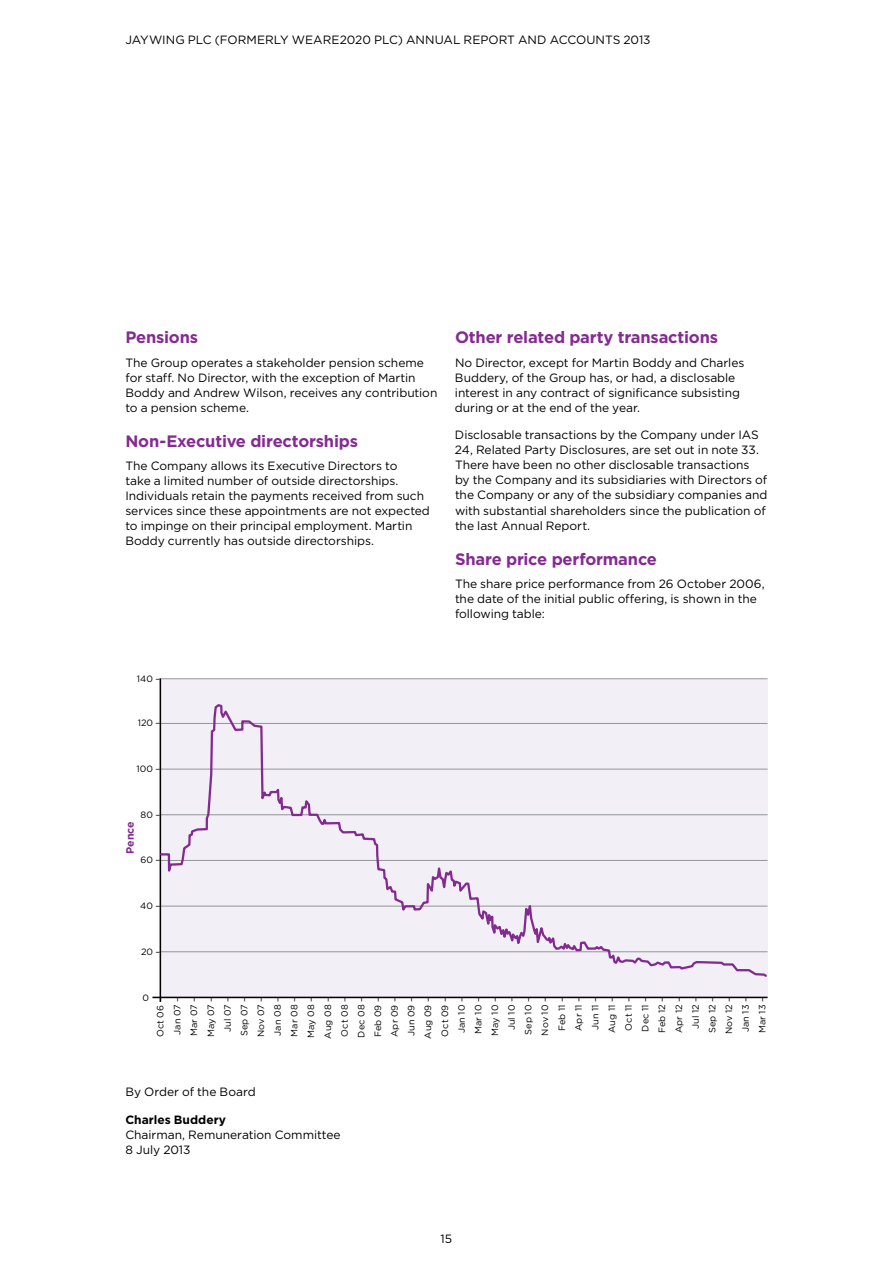
<style>
.page{position:relative;width:893px;height:1263px;background:#fff}
.page>*{position:absolute;margin:0;border:0;box-sizing:border-box;transform-origin:0 0}
.t1{font:700 16.5px "Gotham";letter-spacing:-.015em;color:#842b91}
.t2{font:12px/15px "Gotham";letter-spacing:-.005em;color:#000}
.t3{font:700 12px "Gotham";letter-spacing:.005em;color:#000}
.t4{font:700 10.65px "Gotham";color:#842b91}
.t5{font:9.15px/16.6px "Gotham";letter-spacing:.01em;color:#000}
</style>
<div class="page">
<div style="left:160px;top:679px;width:607px;height:318px;background:#f3eff7"></div>
<hr style="left:160px;top:678px;width:607px;height:1px;background:#939598">
<hr style="left:152px;top:997px;width:615px;height:1px;background:#000">
<hr style="left:160px;top:678px;width:1px;height:324px;background:#000">
<svg style="left:159px;top:703px;width:609px;height:276px"></svg>
<p class="t2" style="left:125px;top:32px;width:527px">JAYWING PLC (FORMERLY WEARE2020 PLC) ANNUAL REPORT AND ACCOUNTS 2013</p>
<h1 class="t1" style="left:125px;top:328px;width:74px">Pensions</h1>
<p class="t2" style="left:125px;top:355px;width:313px">The Group operates a stakeholder pension scheme for staff. N o D irector, with the exception of M artin Boddy and Andrew Wilson, receives any contribution to a pension scheme.</p>
<h1 class="t1" style="left:125px;top:431px;width:234px">Non-Executive directorships</h1>
<p class="t2" style="left:125px;top:458px;width:306px">The Company allows its Executive D irectors to<br>take a limited number of outside directorships.<br>Individuals retain the payments received from such services since these appointments are not expected to impinge on their principal employment. Martin Boddy currently has outside directorships.</p>
<h1 class="t1" style="left:455px;top:328px;width:265px">Other related party transactions</h1>
<p class="t2" style="left:455px;top:355px;width:291px">N o D irector, except for Martin Boddy and Charles Buddery, of the Group has, or had, a disclosable interest in any contract of significance subsisting during or at the end of the year.</p>
<p class="t2" style="left:455px;top:427px;width:314px">Disclosable transactions by the Company under IAS 24, Related Party D isclosures, are set out in note 33.<br>There have been no other disclosable transactions<br>by the Company and its subsidiaries with D irectors of the Company or any of the subsidiary companies and with substantial shareholders since the publication of the last Annual Report.</p>
<h1 class="t1" style="left:455px;top:549px;width:204px">Share price performance</h1>
<p class="t2" style="left:455px;top:576px;width:311px">The share price performance from 26 October 2006, the date of the initial public offering, is shown in the following table:</p>
<p class="t5" style="left:137px;top:670px;width:25px">140 –</p>
<p class="t5" style="left:138px;top:714px;width:24px">120 –</p>
<p class="t5" style="left:136px;top:760px;width:25px">100 –</p>
<p class="t5" style="left:141px;top:806px;width:21px">80 –</p>
<p class="t5" style="left:141px;top:851px;width:21px">60 –</p>
<p class="t5" style="left:140px;top:897px;width:22px">40 –</p>
<p class="t5" style="left:141px;top:943px;width:21px">20 –</p>
<p class="t5" style="left:143px;top:989px;width:8px">0</p>
<p class="t4" style="left:124px;top:854px;width:35px;rotate:-90deg">Pence</p>
<p class="t5" style="left:151px;top:1037px;width:41px;line-height:17.1px;rotate:-90deg">Oct 06 –<br>Jan 07 –</p>
<p class="t5" style="left:186px;top:1036px;width:40px;rotate:-90deg">Mar 07 –</p>
<p class="t5" style="left:202px;top:1037px;width:41px;text-align:center;rotate:-90deg">M ay 07 –<br>Jul 07 –</p>
<p class="t5" style="left:286px;top:1038px;width:42px;rotate:-90deg">Mar 08 –<br>May 08 –</p>
<p class="t5" style="left:269px;top:1036px;width:40px;rotate:-90deg">Jan 08 –</p>
<p class="t5" style="left:336px;top:1039px;width:43px;text-align:right;rotate:-90deg">Oct 08 –<br>Dec 08 –<br>Feb 09 –<br>Apr 09 –<br>Jun 09 –<br>Aug 09 –<br>Oct 09 –<br>Jan 10 –<br>Mar 10 –<br>May 10 –<br>Jul 10 –<br>Sep 10 –<br>Nov 10 –<br>Feb 11 –<br>Apr 11 –<br>Jun 11 –<br>Aug 11 –<br>Oct 11 –<br>Dec 11 –<br>Feb 12 –<br>Apr 12 –<br>Jul 12 –<br>Sep 12 –<br>Nov 12 –<br>Jan 13 –<br>Mar 13 –</p>
<p class="t5" style="left:236px;top:1037px;width:41px;rotate:-90deg">Sep 07 –<br>N ov 07 –</p>
<p class="t5" style="left:319px;top:1038px;width:43px;rotate:-90deg">Aug 08 –</p>
<p class="t2" style="left:125px;top:1084px;width:132px">By Order of the Board</p>
<p class="t3" style="left:125px;top:1112px;width:102px">Charles Buddery</p>
<p class="t2" style="left:125px;top:1127px;width:217px">Chairman, Remuneration Committee<br>8 July 2013</p>
<p class="t2" style="left:441px;top:1230px;width:13px">15</p>
</div>
